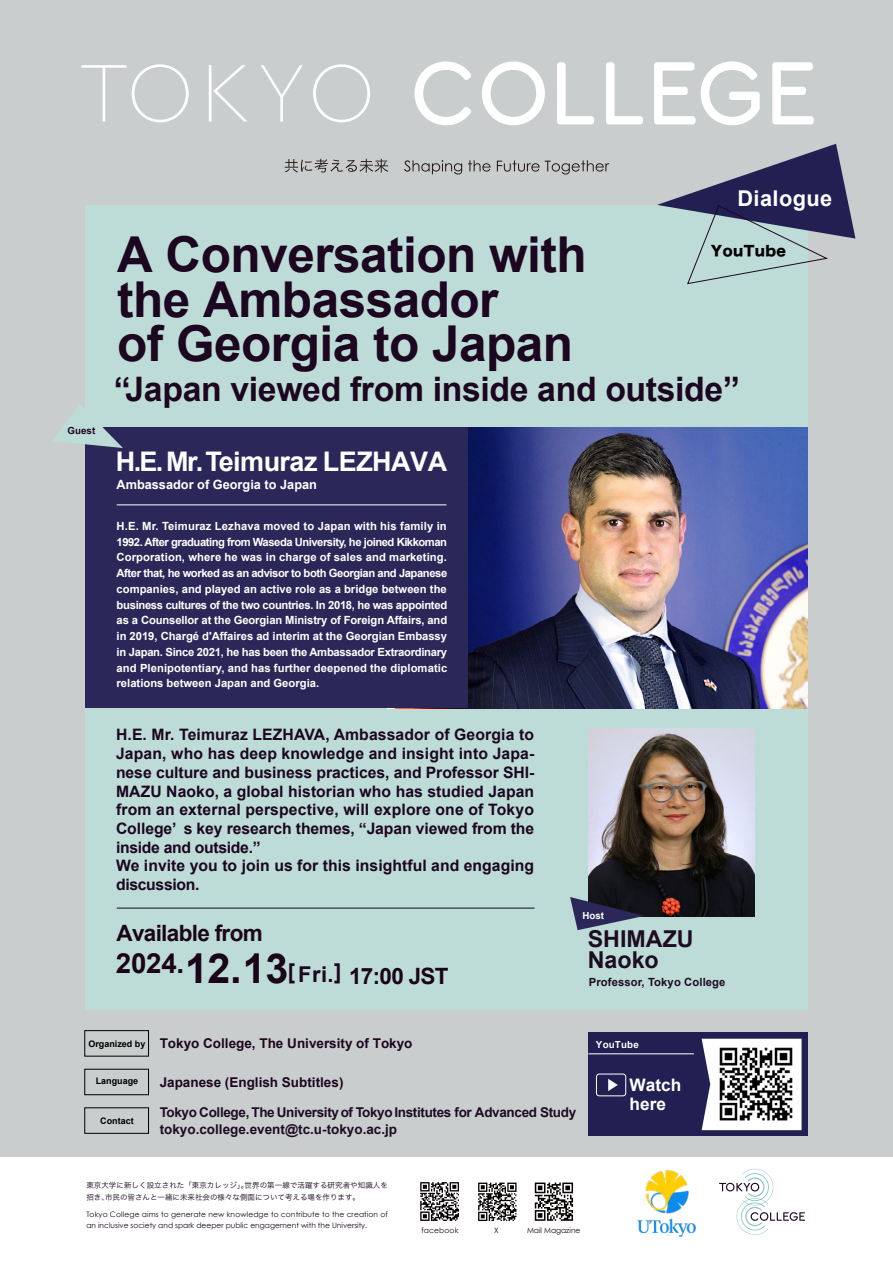
<style>
.page{position:relative;width:893px;height:1263px;background:#cacdcd}
.page>*{position:absolute;margin:0;border:0;box-sizing:border-box;transform-origin:0 0}
.t1{font:700 49.5px/44.6px "Arial";letter-spacing:-.01em;color:#1c0620}
.t2{font:700 33.75px "Arial";letter-spacing:-.01em;color:#1c0620}
.t3{font:700 27px "Arial";letter-spacing:-.02em;color:#fff}
.t4{font:700 23.25px/21px "Arial";color:#1e0c22}
.t5{font:700 22.5px "Arial";letter-spacing:-.03em;color:#1b0518}
.t6{font:700 21.75px "Arial";letter-spacing:.02em;color:#fff}
.t7{font:700 17.25px/18.8px "Arial";color:#fff}
.t8{font:700 15.75px/18.8px "Arial";letter-spacing:.005em;color:#1c0620}
.t9{font:13.88px "Hira Kaku Std W8";letter-spacing:.03em;color:#000}
.t10{font:700 13.5px/16.9px "Arial";letter-spacing:-.025em;color:#1e0c22}
.t11{font:700 13.5px "Arial";color:#1c0620}
.t12{font:700 12.75px "Arial";color:#fff}
.t13{font:700 11.25px/15.8px "Arial";color:#fff;text-align:justify}
.t14{font:700 11.25px "Arial";letter-spacing:.01em;color:#1e0c22}
.t15{font:700 9.75px "Arial";letter-spacing:.02em;color:#fff}
.t16{font:700 9.75px "Arial";color:#1c0620}
.t17{font:700 9px "Arial";color:#000}
.t18{font:7.5px/10.5px "Century Gothic";color:#1c0620}
.t19{font:7.5px/12px "Hira Kaku Pro N W3";letter-spacing:.005em;color:#1c0620}
.t20{font:7.5px "Century Gothic";letter-spacing:.02em;color:#1c0620}
.s1{font-size:41.25px;color:#1b0418}
.s2{font-size:21.83px;color:#1c0620}
.s3{font-size:9px;color:#000}
</style>
<div class="page">
<svg style="left:414px;top:61px;width:57px;height:64px"></svg>
<svg style="left:482px;top:61px;width:63px;height:64px"></svg>
<svg style="left:557px;top:62px;width:37px;height:62px"></svg>
<svg style="left:606px;top:62px;width:37px;height:62px"></svg>
<svg style="left:654px;top:62px;width:41px;height:62px"></svg>
<svg style="left:701px;top:61px;width:59px;height:64px"></svg>
<svg style="left:772px;top:62px;width:42px;height:62px"></svg>
<svg style="left:81px;top:64px;width:108px;height:58px"></svg>
<svg style="left:209px;top:65px;width:38px;height:57px"></svg>
<svg style="left:261px;top:65px;width:42px;height:57px"></svg>
<svg style="left:313px;top:64px;width:57px;height:58px"></svg>
<div style="left:0;top:1157px;width:893px;height:106px;background:#fff"></div>
<svg style="left:719px;top:1169px;width:86px;height:66px"></svg>
<svg style="left:420px;top:1182px;width:39px;height:39px"></svg>
<svg style="left:478px;top:1182px;width:39px;height:39px"></svg>
<div style="left:533px;top:1181px;width:42px;height:41px;background:linear-gradient(to bottom,#f4f4f4,#f7f7f7)"></div>
<svg style="left:535px;top:1182px;width:38px;height:39px"></svg>
<img style="left:637px;top:1170px;width:59px;height:67px">
<svg style="left:285px;top:159px;width:103px;height:14px"></svg>
<svg style="left:404px;top:160px;width:58px;height:14px"></svg>
<svg style="left:468px;top:160px;width:23px;height:12px"></svg>
<svg style="left:497px;top:160px;width:112px;height:14px"></svg>
<div style="left:588px;top:1033px;width:220px;height:103px;background:#221f53"></div>
<svg style="left:608px;top:1079px;width:10px;height:12px"></svg>
<div style="left:596px;top:1074px;width:30px;height:22px;border:1px solid #fff;border-radius:3px"></div>
<svg style="left:702px;top:1039px;width:100px;height:91px"></svg>
<img style="left:711px;top:1039px;width:90px;height:90px">
<div style="left:84px;top:1069px;width:65px;height:26px;border:1px solid #000"></div>
<div style="left:84px;top:1030px;width:65px;height:26px;border:1px solid #000"></div>
<div style="left:85px;top:205px;width:723px;height:805px;background:#bedcd7"></div>
<img style="left:468px;top:428px;width:340px;height:280px">
<div style="left:85px;top:428px;width:383px;height:280px;background:#2c2759"></div>
<svg style="left:53px;top:404px;width:70px;height:44px"></svg>
<hr style="left:117px;top:504px;width:329px;height:1px;background:#fff">
<img style="left:588px;top:729px;width:166px;height:188px">
<svg style="left:570px;top:897px;width:75px;height:33px"></svg>
<svg style="left:657px;top:144px;width:198px;height:140px"></svg>
<hr style="left:117px;top:908px;width:417px;height:1px;background:#1b0518">
<hr style="left:588px;top:1053px;width:106px;height:1px;background:#fff">
<p class="t16" style="left:68px;top:425px;width:29px">Guest</p>
<h3 class="t6" style="left:737px;top:184px;width:96px">Dialogue</h3>
<p class="t9" style="left:711px;top:243px;width:77px">YouTube</p>
<h1 class="t1" style="left:117px;top:234px;width:471px">A Conversation with the Ambassador<br>of Georgia to Japan</h1>
<h2 class="t2" style="left:114px;top:367px;width:628px">“Japan viewed from inside and outside”</h2>
<h3 class="t3" style="left:116px;top:444px;width:333px">H.E.Mr.Teimuraz LEZHAVA</h3>
<p class="t12" style="left:116px;top:476px;width:202px">Ambassador of Georgia to Japan</p>
<p class="t13" style="left:117px;top:518px;width:332px">H.E. Mr. Teimuraz Lezhava moved to Japan with his family in 1992. After graduating from Waseda University, he joined Kikkoman Corporation, where he was in charge of sales and marketing.<br>After that, he worked as an advisor to both Georgian and Japanese companies, and played an active role as a bridge between the business cultures of the two countries. In 2018, he was appointed as a Counsellor at the Georgian Ministry of Foreign Affairs, and in 2019, Chargé d'Affaires ad interim at the Georgian Embassy in Japan. Since 2021, he has been the Ambassador Extraordinary and Plenipotentiary, and has further deepened the diplomatic relations between Japan and Georgia.</p>
<p class="t8" style="left:116px;top:726px;width:420px">H.E. Mr. Teimuraz LEZHAVA, Ambassador of Georgia to Japan, who has deep knowledge and insight into Japa&shy;nese culture and business practices, and Professor SHI-MAZU Naoko, a global historian who has studied Japan from an external perspective, will explore one of Tokyo College’ s key research themes, “Japan viewed from the inside and outside.”<br>We invite you to join us for this insightful and engaging discussion.</p>
<h3 class="t5" style="left:116px;top:918px;width:148px">Available from</h3>
<h3 class="t5" style="left:116px;top:961px;width:334px"><sup>2024.</sup><span class="s1">12.13</span><sup>[</sup><span class="s2">Fri.</span><sup>]</sup> 17:00 JST</h3>
<p class="t15" style="left:582px;top:909px;width:23px">Host</p>
<h3 class="t4" style="left:588px;top:929px;width:107px">SHIMAZU<br>Naoko</h3>
<p class="t14" style="left:589px;top:974px;width:138px">Professor, Tokyo College</p>
<p class="t11" style="left:88px;top:1034px;width:326px"><span class="s3">Organized by</span> Tokyo College, The University of Tokyo</p>
<p class="t17" style="left:96px;top:1075px;width:44px">Language</p>
<p class="t11" style="left:160px;top:1073px;width:185px">Japanese (English Subtitles)</p>
<p class="t17" style="left:100px;top:1114px;width:35px">Contact</p>
<p class="t10" style="left:160px;top:1104px;width:418px">Tokyo College, The Universityof TokyoInstitutes for Advanced Study tokyo.college.event@tc.u-tokyo.ac.jp</p>
<p class="t15" style="left:596px;top:1038px;width:44px">YouTube</p>
<h3 class="t7" style="left:630px;top:1076px;width:53px">Watch here</h3>
<p class="t19" style="left:86px;top:1179px;width:303px">東京大学に新しく設立された「東京カレッジ」。世界の第一線で活躍する研究者や知識人を招き、市民の皆さんと一緒に未来社会の様々な側面について考える場を作ります。</p>
<p class="t18" style="left:86px;top:1209px;width:303px">Tokyo College aims to generate new knowledge to contribute to the creation of an inclusive society and spark deeper public engagement with the University.</p>
<p class="t20" style="left:421px;top:1225px;width:39px">facebook</p>
<p class="t18" style="left:494px;top:1225px;width:6px">X</p>
<p class="t18" style="left:527px;top:1225px;width:55px">Mail Magazine</p>
</div>
